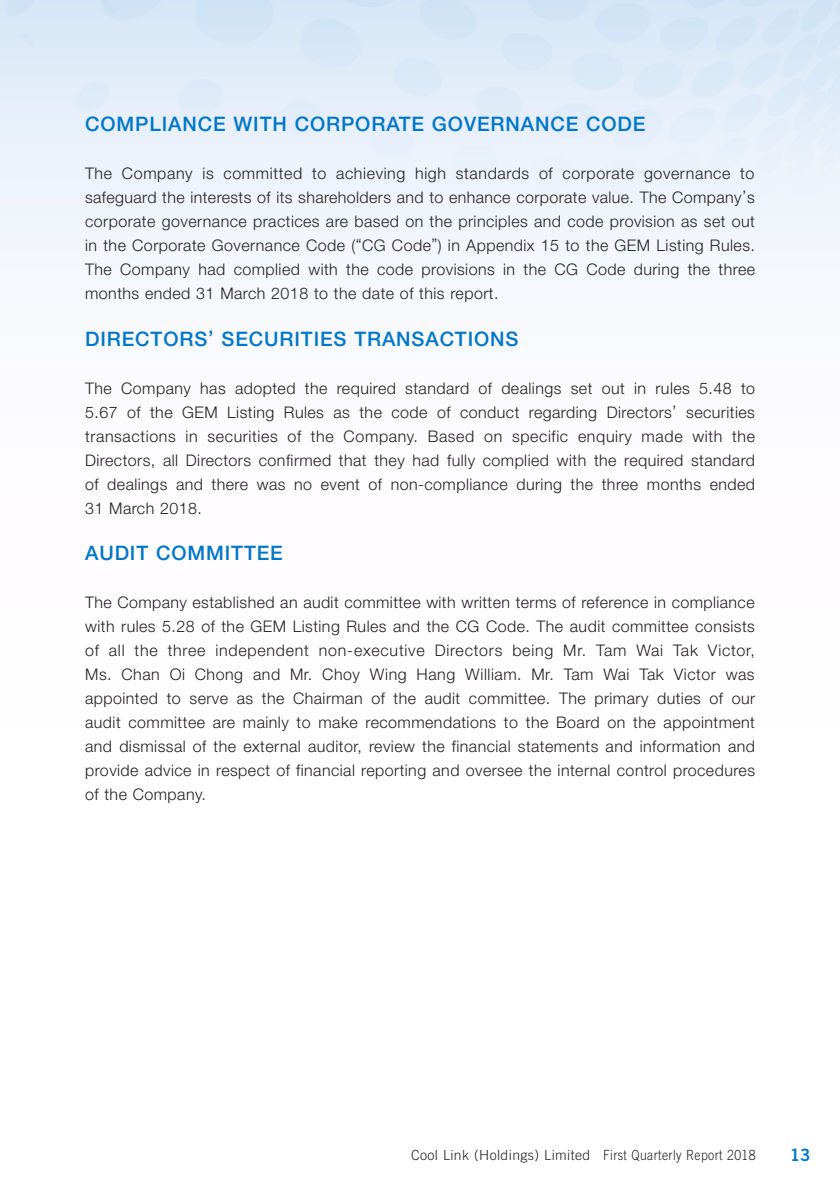
<style>
.page{position:relative;width:840px;height:1191px;background:#fff}
.page>*{position:absolute;margin:0;border:0;box-sizing:border-box;transform-origin:0 0}
.t1{font:500 20px "Helvetica Neue LT Std";letter-spacing:.045em;color:#0076c8}
.t2{font:17px "Trade Gothic LT Std Bd 2";color:#0076c8}
.t3{font:300 16px/24px "Helvetica Neue LT Std";letter-spacing:.03em;color:#231f20;text-align:justify}
.t4{font:300 14px "Trade Gothic LT Std";letter-spacing:.035em;color:#231f20}
</style>
<div class="page">
<p class="t1" style="left:85px;top:112px;width:561px">COMPLIANCE WITH CORPORATE GOVERNANCE CODE</p>
<p class="t3" style="left:85px;top:161px;width:671px">The Company is committed to achieving high standards of corporate governance to safeguard the interests of its shareholders and to enhance corporate value. The Company’s corporate governance practices are based on the principles and code provision as set out in the Corporate Governance Code (“CG Code”) in Appendix 15 to the GEM Listing Rules.<br>The Company had complied with the code provisions in the CG Code during the three months ended 31 March 2018 to the date of this report.</p>
<p class="t1" style="left:85px;top:327px;width:434px">DIRECTORS’ SECURITIES TRANSACTIONS</p>
<p class="t3" style="left:85px;top:376px;width:671px">The Company has adopted the required standard of dealings set out in rules 5.48 to 5.67 of the GEM Listing Rules as the code of conduct regarding Directors’ securities transactions in securities of the Company. Based on specific enquiry made with the Directors, all Directors confirmed that they had fully complied with the required standard of dealings and there was no event of non-compliance during the three months ended 31 March 2018.</p>
<p class="t1" style="left:85px;top:541px;width:199px">AUDIT COMMITTEE</p>
<p class="t3" style="left:85px;top:590px;width:671px">The Company established an audit committee with written terms of reference in compliance with rules 5.28 of the GEM Listing Rules and the CG Code. The audit committee consists of all the three independent non-executive Directors being Mr. Tam Wai Tak Victor, Ms. Chan Oi Chong and Mr. Choy Wing Hang William. Mr. Tam Wai Tak Victor was appointed to serve as the Chairman of the audit committee. The primary duties of our audit committee are mainly to make recommendations to the Board on the appointment and dismissal of the external auditor, review the financial statements and information and provide advice in respect of financial reporting and oversee the internal control procedures of the Company.</p>
<p class="t4" style="left:411px;top:1146px;width:346px">Cool Link (Holdings) Limited First Quarterly Report 2018</p>
<p class="t2" style="left:789px;top:1144px;width:22px">13</p>
</div>
